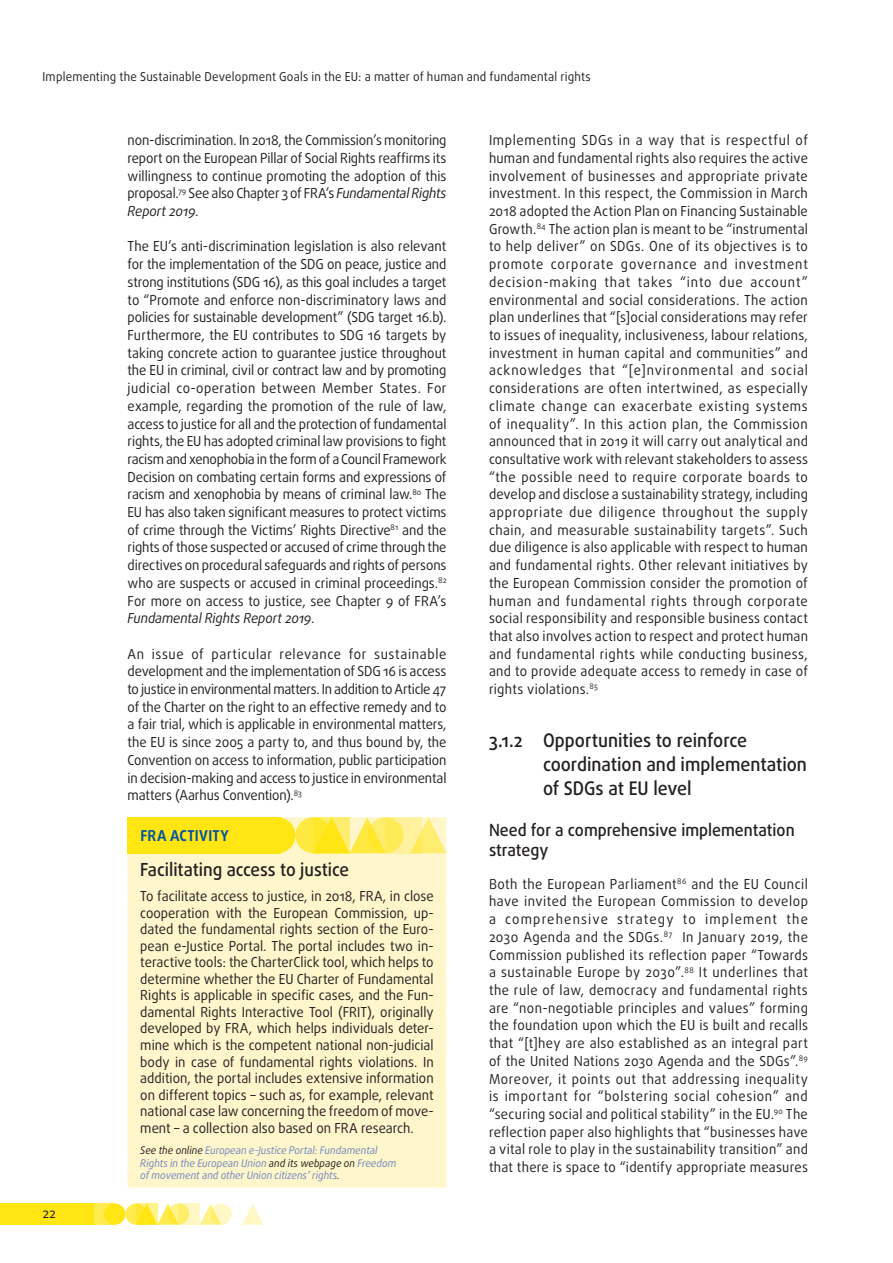
<style>
.page{position:relative;width:893px;height:1263px;background:#fff}
.page>*{position:absolute;margin:0;border:0;box-sizing:border-box;transform-origin:0 0}
.title_1_1_1{font:500 18.75px/24px "Daxline Pro";color:#231f20;scale:.95 1}
.FRA_ACTIVITY_title{font:500 18px "Daxline Pro";letter-spacing:-.005em;color:#231f20;scale:.95 1}
.title_small{font:500 16.8px/20.1px "Daxline Pro";color:#231f20;scale:.95 1}
.FRA_ACTIVITY_super{font:700 15px "Daxline Pro";letter-spacing:.025em;color:#0054a4;scale:.95 1}
.body{font:13.8px/17.7px "Daxline Pro";letter-spacing:.005em;color:#231f20;text-align:justify;scale:.95 1}
.FRA_ACTIVITY_body{font:13.8px/16.5px "Daxline Pro";color:#231f20;text-align:justify;scale:.95 1}
.t1{font:13.5px "Daxline Pro";color:#231f20}
.t2{font:12.3px "Daxline Pro";letter-spacing:.015em;color:#231f20;scale:.95 1}
.FRA_ACTIVITY_more_in{font:italic 10.5px/12.6px "Daxline Pro";color:#6d84c0;scale:.95 1}
.s1{font-style:italic}
.s2{color:#231f20}
</style>
<div class="page">
<svg style="left:125px;top:1203px;width:22px;height:22px"></svg>
<div style="left:94px;top:1203px;width:21px;height:22px;background:#ffeb4d"></div>
<div style="left:0;top:1203px;width:94px;height:22px;background:#ffe512"></div>
<svg style="left:200px;top:1203px;width:18px;height:22px"></svg>
<svg style="left:242px;top:1204px;width:21px;height:21px"></svg>
<div style="left:104px;top:1203px;width:21px;height:22px;background:#ffe512;border-radius:50%"></div>
<svg style="left:157px;top:1203px;width:18px;height:22px"></svg>
<svg style="left:168px;top:1203px;width:21px;height:22px"></svg>
<svg style="left:210px;top:1203px;width:22px;height:22px"></svg>
<svg style="left:136px;top:1203px;width:21px;height:22px"></svg>
<svg style="left:179px;top:1203px;width:21px;height:22px"></svg>
<div style="left:128px;top:817px;width:318px;height:371px;background:#fff6cc"></div>
<div style="left:295px;top:817px;width:36px;height:36px;background:#ffe940;border-radius:50%"></div>
<svg style="left:422px;top:817px;width:24px;height:36px"></svg>
<div style="left:259px;top:817px;width:36px;height:36px;background:#ffe512;border-radius:50%"></div>
<svg style="left:349px;top:817px;width:32px;height:36px"></svg>
<svg style="left:367px;top:817px;width:36px;height:36px"></svg>
<svg style="left:313px;top:817px;width:36px;height:36px"></svg>
<svg style="left:386px;top:817px;width:36px;height:36px"></svg>
<div style="left:128px;top:817px;width:153px;height:36px;background:#ffe512"></div>
<p class="t2" style="left:43px;top:68px;width:579px">Implementing the Sustainable Development Goals in the EU: a matter of human and fundamental rights</p>
<p class="t1" style="left:43px;top:1204px;width:15px">22</p>
<p class="body" style="left:128px;top:132px;width:337px">non-discrimination. In 2018, the Commission’s monitoring report on the European Pillar of Social Rights reaffirms its willingness to continue promoting the adoption of this proposal.<sup>79</sup> See also Chapter 3 of FRA’s <span class="s1">Fundamental Rights Report 2019</span>.</p>
<p class="body" style="left:128px;top:238px;width:337px">The EU’s anti-discrimination legislation is also relevant for the implementation of the SDG on peace, justice and strong institutions (SDG 16), as this goal includes a target to “Promote and enforce non-discriminatory laws and policies for sustainable development” (SDG target 16.b).<br>Furthermore, the EU contributes to SDG 16 targets by taking concrete action to guarantee justice throughout the EU in criminal, civil or contract law and by promoting judicial co-operation between Member States. For example, regarding the promotion of the rule of law, access to justice for all and the protection of fundamental rights, the EU has adopted criminal law provisions to fight racism and xenophobia in the form of a Council Framework Decision on combating certain forms and expressions of racism and xenophobia by means of criminal law.<sup>80</sup> The EU has also taken significant measures to protect victims of crime through the Victims’ Rights Directive<sup>81</sup> and the rights of those suspected or accused of crime through the directives on procedural safeguards and rights of persons who are suspects or accused in criminal proceedings.<sup>82<br></sup>For more on access to justice, see Chapter 9 of FRA’s <span class="s1">Fundamental Rights Report 2019</span>.</p>
<p class="body" style="left:128px;top:645px;width:337px">An issue of particular relevance for sustainable development and the implementation of SDG 16 is access to justice in environmental matters. In addition to Article 47 of the Charter on the right to an effective remedy and to a fair trial, which is applicable in environmental matters, the EU is since 2005 a party to, and thus bound by, the Convention on access to information, public participation in decision-making and access to justice in environmental matters (Aarhus Convention).<sup>83</sup></p>
<p class="FRA_ACTIVITY_super" style="left:140px;top:826px;width:94px">FRA ACTIVITY</p>
<p class="FRA_ACTIVITY_title" style="left:140px;top:857px;width:221px">Facilitating access to justice</p>
<p class="FRA_ACTIVITY_body" style="left:140px;top:888px;width:310px">To facilitate access to justice, in 2018, FRA, in close cooperation with the European Commission, up&shy;dated the fundamental rights section of the Euro&shy;pean e-Justice Portal. The portal includes two in&shy;teractive tools: the CharterClick tool, which helps to determine whether the EU Charter of Fundamental Rights is applicable in specific cases, and the Fun&shy;damental Rights Interactive Tool (FRIT), originally developed by FRA, which helps individuals deter&shy;mine which is the competent national non-judicial body in case of fundamental rights violations. In addition, the portal includes extensive information on different topics – such as, for example, relevant national case law concerning the freedom of move&shy;ment – a collection also based on FRA research.</p>
<p class="FRA_ACTIVITY_more_in" style="left:140px;top:1144px;width:271px"><span class="s2">See the online</span> European e-Justice Portal: Fundamental<br>Rights in the European Union <span class="s2">and its webpage on</span> Freedom of movement and other Union citizens’ rights<span class="s2">.</span></p>
<p class="body" style="left:489px;top:132px;width:337px">Implementing SDGs in a way that is respectful of human and fundamental rights also requires the active involvement of businesses and appropriate private investment. In this respect, the Commission in March 2018 adopted the Action Plan on Financing Sustainable Growth.<sup>84</sup> The action plan is meant to be “instrumental to help deliver” on SDGs. One of its objectives is to promote corporate governance and investment decision-making that takes “into due account” environmental and social considerations. The action plan underlines that “[s]ocial considerations may refer to issues of inequality, inclusiveness, labour relations, investment in human capital and communities” and acknowledges that “[e]nvironmental and social considerations are often intertwined, as especially climate change can exacerbate existing systems of inequality”. In this action plan, the Commission announced that in 2019 it will carry out analytical and consultative work with relevant stakeholders to assess “the possible need to require corporate boards to develop and disclose a sustainability strategy, including appropriate due diligence throughout the supply chain, and measurable sustainability targets”. Such due diligence is also applicable with respect to human and fundamental rights. Other relevant initiatives by the European Commission consider the promotion of human and fundamental rights through corporate social responsibility and responsible business contact that also involves action to respect and protect human and fundamental rights while conducting business, and to provide adequate access to remedy in case of rights violations.<sup>85</sup></p>
<p class="title_1_1_1" style="left:543px;top:728px;width:279px;text-indent:-54px">3.1.2 Opportunities to reinforce coordination and implementation of SDGs at EU level</p>
<p class="title_small" style="left:489px;top:820px;width:323px">Need for a comprehensive implementation strategy</p>
<p class="body" style="left:489px;top:875px;width:337px">Both the European Parliament<sup>86</sup> and the EU Council have invited the European Commission to develop a comprehensive strategy to implement the 2030 Agenda and the SDGs.<sup>87</sup> In January 2019, the Commission published its reflection paper “Towards a sustainable Europe by 2030”.<sup>88</sup> It underlines that the rule of law, democracy and fundamental rights are “non-negotiable principles and values” forming the foundation upon which the EU is built and recalls that “[t]hey are also established as an integral part of the United Nations 2030 Agenda and the SDGs”.<sup>89<br></sup>Moreover, it points out that addressing inequality is important for “bolstering social cohesion” and “securing social and political stability” in the EU.<sup>90</sup> The reflection paper also highlights that “businesses have a vital role to play in the sustainability transition” and that there is space to “identify appropriate measures</p>
</div>
